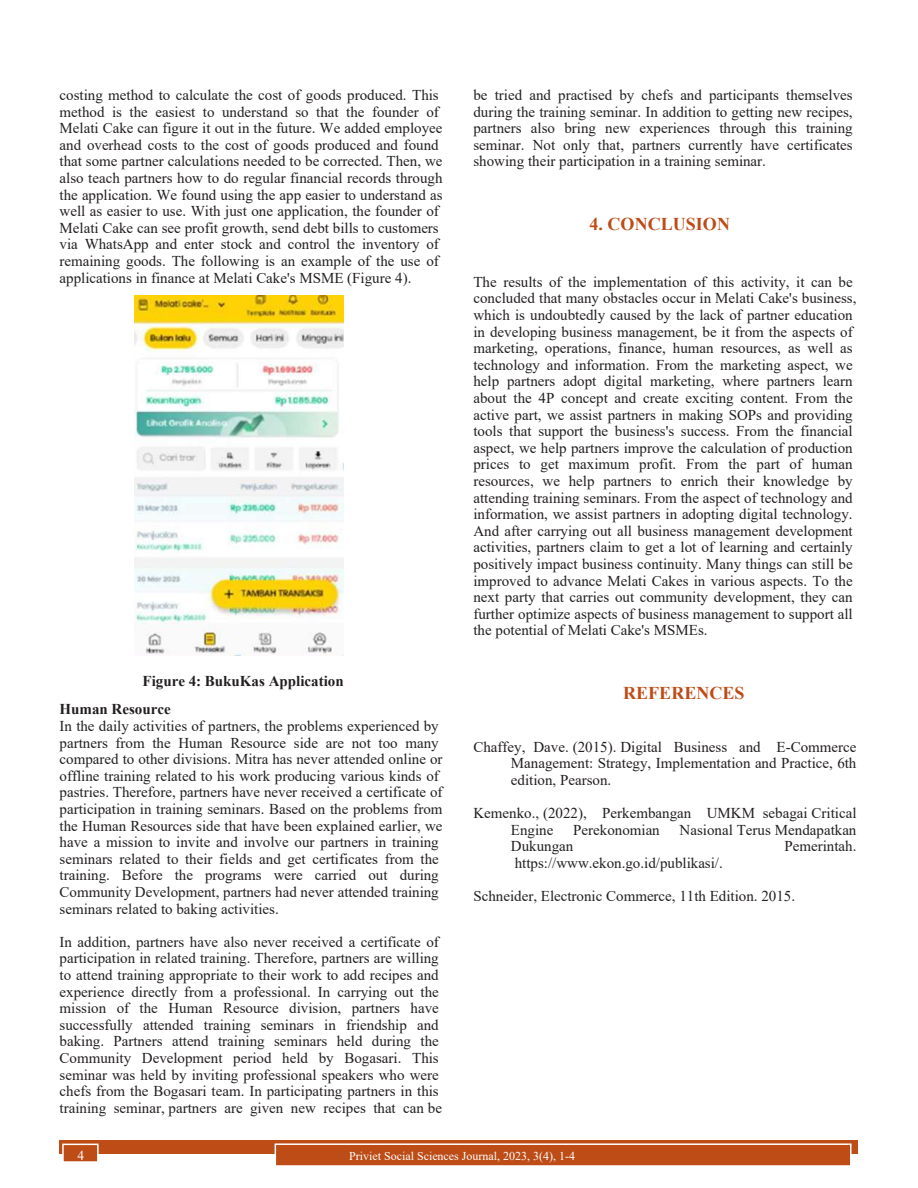
<style>
.page{position:relative;width:918px;height:1188px;background:#fff}
.page>*{position:absolute;margin:0;border:0;box-sizing:border-box;transform-origin:0 0}
.t1{font:700 18px "Times New Roman";letter-spacing:.005em;color:#bd4c16}
.t2{font:15px/16.6px "Times New Roman";color:#231f20}
.t3{font:700 15px "Times New Roman";color:#231f20}
.t4{font:13.5px "Times New Roman";color:#fff}
.t5{font:12px "Times New Roman";color:#fff}
</style>
<div class="page">
<div style="left:60px;top:1140px;width:798px;height:13px;background:#bd4c16"></div>
<div style="left:275px;top:1144px;width:576px;height:22px;background:#bd4c16"></div>
<div style="left:275px;top:1143px;width:577px;height:24px;border:2px solid #fff"></div>
<div style="left:63px;top:1144px;width:35px;height:18px;background:#bd4c16"></div>
<div style="left:62px;top:1144px;width:37px;height:19px;border:2px solid #fff"></div>
<img style="left:135px;top:295px;width:209px;height:361px">
<p class="t2" style="left:60px;top:87px;width:385px">costing method to calculate the cost of goods produced. This method is the easiest to understand so that the founder of Melati Cake can figure it out in the future. We added employee and overhead costs to the cost of goods produced and found that some partner calculations needed to be corrected. Then, we also teach partners how to do regular financial records through the application. We found using the app easier to understand as well as easier to use. With just one application, the founder of Melati Cake can see profit growth, send debt bills to customers via WhatsApp and enter stock and control the inventory of remaining goods. The following is an example of the use of applications in finance at Melati Cake's MSME (Figure 4).</p>
<p class="t3" style="left:143px;top:672px;width:203px">Figure 4: BukuKas Application</p>
<p class="t3" style="left:60px;top:701px;width:113px">Human Resource</p>
<p class="t2" style="left:60px;top:718px;width:385px">In the daily activities of partners, the problems experienced by partners from the Human Resource side are not too many compared to other divisions. Mitra has never attended online or offline training related to his work producing various kinds of pastries. Therefore, partners have never received a certificate of participation in training seminars. Based on the problems from the Human Resources side that have been explained earlier, we have a mission to invite and involve our partners in training seminars related to their fields and get certificates from the training. Before the programs were carried out during Community Development, partners had never attended training seminars related to baking activities.</p>
<p class="t2" style="left:60px;top:933px;width:384px">In addition, partners have also never received a certificate of participation in related training. Therefore, partners are willing to attend training appropriate to their work to add recipes and experience directly from a professional. In carrying out the mission of the Human Resource division, partners have successfully attended training seminars in friendship and baking. Partners attend training seminars held during the Community Development period held by Bogasari. This seminar was held by inviting professional speakers who were chefs from the Bogasari team. In participating partners in this training seminar, partners are given new recipes that can be</p>
<p class="t2" style="left:473px;top:87px;width:381px;text-align:justify">be tried and practised by chefs and participants themselves during the training seminar. In addition to getting new recipes, partners also bring new experiences through this training seminar. Not only that, partners currently have certificates showing their participation in a training seminar.</p>
<p class="t1" style="left:590px;top:214px;width:142px">4. CONCLUSION</p>
<p class="t2" style="left:473px;top:273px;width:385px">The results of the implementation of this activity, it can be concluded that many obstacles occur in Melati Cake's business, which is undoubtedly caused by the lack of partner education in developing business management, be it from the aspects of marketing, operations, finance, human resources, as well as technology and information. From the marketing aspect, we help partners adopt digital marketing, where partners learn about the 4P concept and create exciting content. From the active part, we assist partners in making SOPs and providing tools that support the business's success. From the financial aspect, we help partners improve the calculation of production prices to get maximum profit. From the part of human resources, we help partners to enrich their knowledge by attending training seminars. From the aspect of technology and information, we assist partners in adopting digital technology.<br>And after carrying out all business management development activities, partners claim to get a lot of learning and certainly positively impact business continuity. Many things can still be improved to advance Melati Cakes in various aspects. To the next party that carries out community development, they can further optimize aspects of business management to support all the potential of Melati Cake's MSMEs.</p>
<p class="t1" style="left:623px;top:683px;width:123px">REFERENCES</p>
<p class="t2" style="left:511px;top:738px;width:347px;text-align:justify;text-indent:-37px">Chaffey, Dave. (2015). Digital Business and E-Commerce Management: Strategy, Implementation and Practice, 6th edition, Pearson.</p>
<p class="t2" style="left:511px;top:805px;width:347px;text-indent:-37px">Kemenko., (2022), Perkembangan UMKM sebagai Critical<br>Engine</p>
<p class="t2" style="left:573px;top:821px;width:88px">Perekonomian</p>
<p class="t2" style="left:680px;top:821px;width:178px">Nasional Terus Mendapatkan</p>
<p class="t2" style="left:511px;top:838px;width:64px">Dukungan</p>
<p class="t2" style="left:785px;top:838px;width:73px">Pemerintah.</p>
<p class="t2" style="left:515px;top:855px;width:210px">https://www.ekon.go.id/publikasi/.</p>
<p class="t2" style="left:473px;top:888px;width:323px">Schneider, Electronic Commerce, 11th Edition. 2015.</p>
<p class="t4" style="left:78px;top:1148px;width:8px">4</p>
<p class="t5" style="left:349px;top:1149px;width:228px">Priviet Social Sciences Journal, 2023, 3(4), 1-4</p>
</div>
